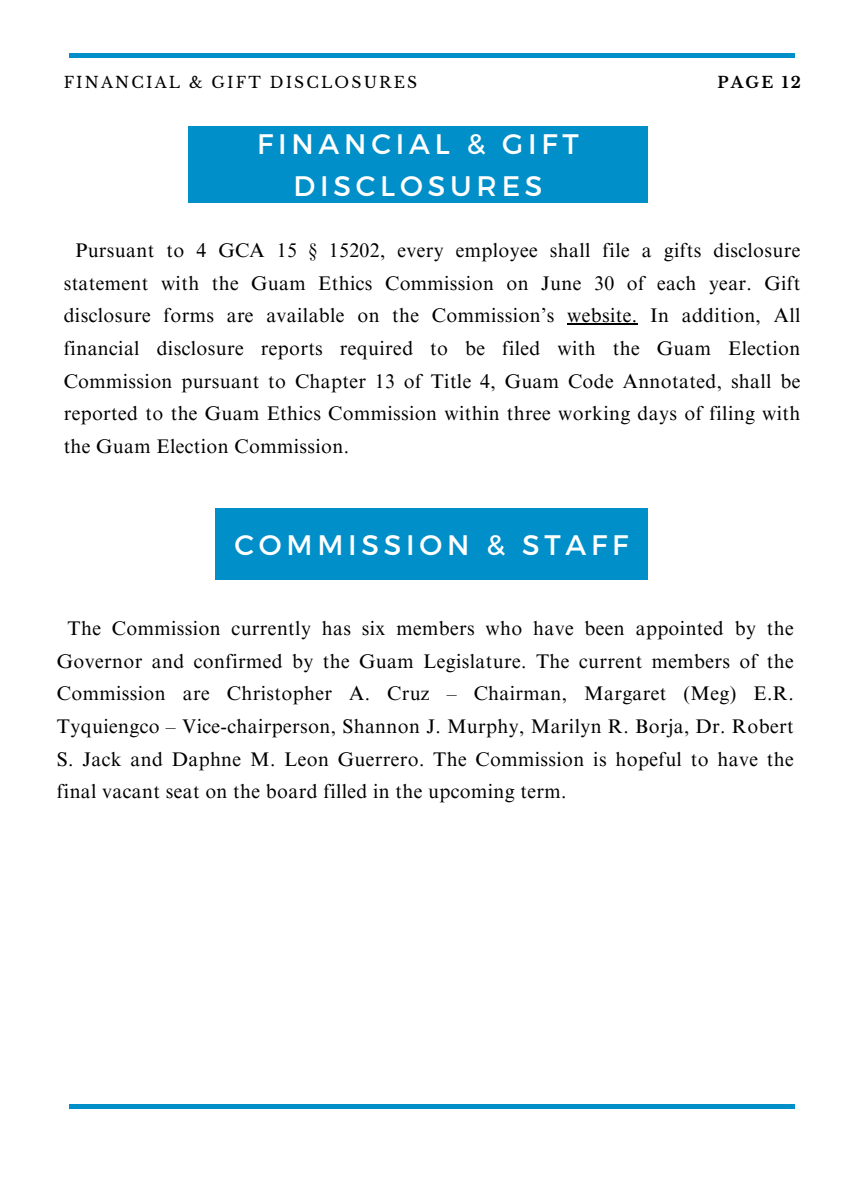
<style>
.page{position:relative;width:864px;height:1188px;background:#fff}
.page>*{position:absolute;margin:0;border:0;box-sizing:border-box;transform-origin:0 0}
.t1{font:28.2px/42.3px "Montserrat";letter-spacing:.17em;color:#fff;text-align:center}
.t2{font:19.8px/32.7px "Times NRMT Pro";letter-spacing:.02em;color:#000;text-align:justify}
.t3{font:15.6px "Libre Baskerville";letter-spacing:.14em;color:#000}
.t4{font:700 15.6px "Libre Baskerville";letter-spacing:.14em;color:#000}
</style>
<div class="page">
<div style="left:69px;top:53px;width:725px;height:5px;background:#008fc9"></div>
<div style="left:188px;top:127px;width:459px;height:75px;background:#008fc9"></div>
<hr style="left:567px;top:323px;width:71px;height:2px;background:#000">
<hr style="left:69px;top:1104px;width:725px;height:4px;background:#008fc9">
<div style="left:215px;top:509px;width:432px;height:71px;background:#008fc9"></div>
<p class="t3" style="left:64px;top:73px;width:355px">FINANCIAL &amp; GIFT DISCLOSURES</p>
<p class="t4" style="left:718px;top:73px;width:85px">PAGE 12</p>
<p class="t1" style="left:257px;top:121px;width:323px">FINANCIAL &amp; GIFT<br>DISCLOSURES</p>
<h3 class="t2" style="left:64px;top:236px;width:738px;text-indent:12px">Pursuant to 4 GCA 15 § 15202, every employee shall file a gifts disclosure statement with the Guam Ethics Commission on June 30 of each year. Gift disclosure forms are available on the Commission’s website. In addition, All financial disclosure reports required to be filed with the Guam Election Commission pursuant to Chapter 13 of Title 4, Guam Code Annotated, shall be reported to the Guam Ethics Commission within three working days of filing with the Guam Election Commission.</h3>
<h1 class="t1" style="left:234px;top:522px;width:396px">COMMISSION &amp; STAFF</h1>
<h2 class="t2" style="left:57px;top:614px;width:738px;text-indent:11px">The Commission currently has six members who have been appointed by the Governor and confirmed by the Guam Legislature. The current members of the Commission are Christopher A. Cruz – Chairman, Margaret (Meg) E.R.<br>Tyquiengco – Vice-chairperson, Shannon J. Murphy, Marilyn R. Borja, Dr. Robert S. Jack and Daphne M. Leon Guerrero. The Commission is hopeful to have the final vacant seat on the board filled in the upcoming term.</h2>
</div>
